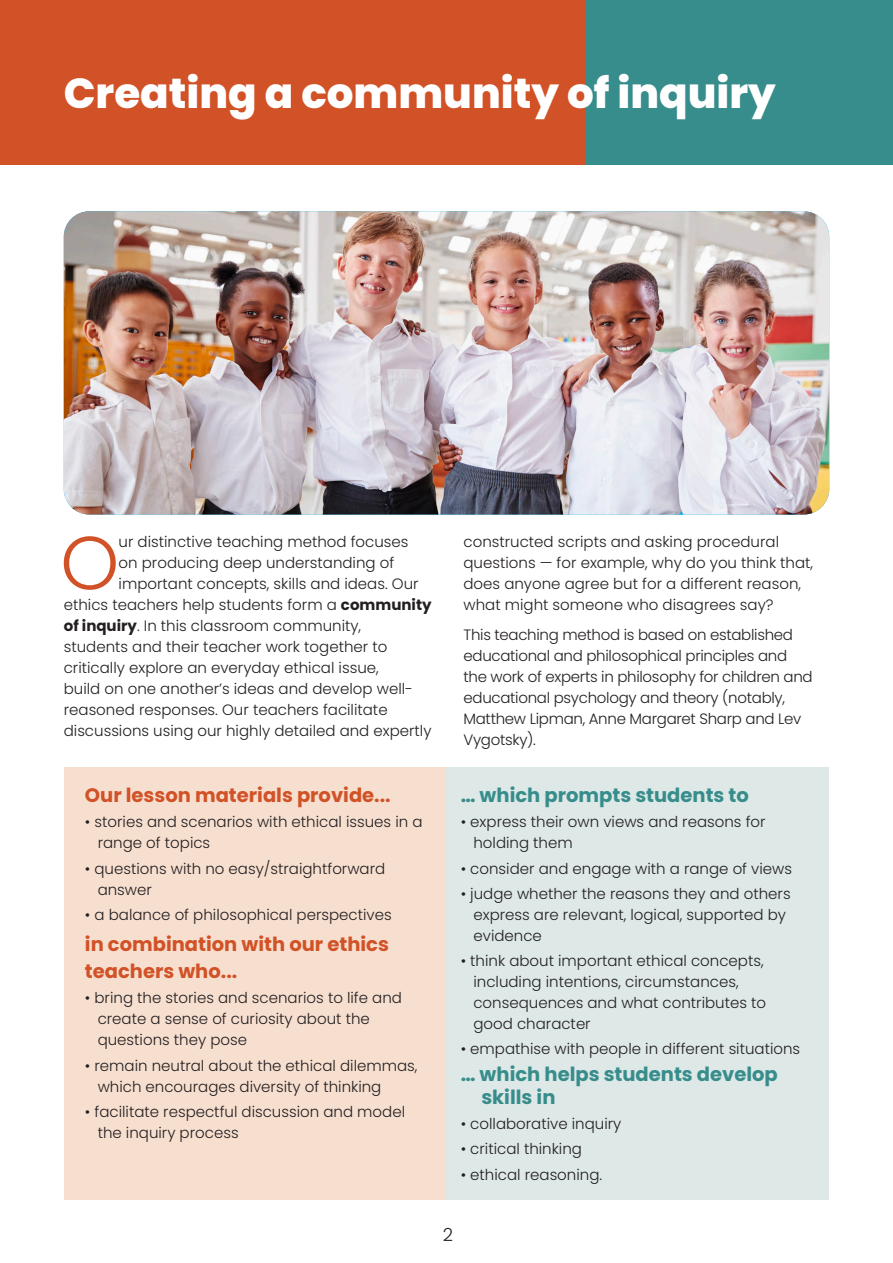
<style>
.page{position:relative;width:893px;height:1263px;background:#fff}
.page>*{position:absolute;margin:0;border:0;box-sizing:border-box;transform-origin:0 0}
.t1{font:300 75.15px "Poppins";color:#d25227}
.t2{font:800 42px "Poppins";color:#fff}
.t3{font:700 19.5px/27px "Poppins";color:#d25227}
.t4{font:700 19.5px/22.5px "Poppins";color:#378d8b}
.t5{font:300 18px "Poppins";color:#231f20}
.t6{font:300 15px/21px "Poppins";color:#231f20}
.t7{font:300 15px/21px "Poppins";letter-spacing:-.02em;color:#231f20}
.s1{font-weight:700}
</style>
<div class="page">
<div style="left:64px;top:767px;width:382px;height:432px;background:#f7dfd0"></div>
<div style="left:446px;top:767px;width:383px;height:432px;background:#dde8e7"></div>
<div style="left:0;top:0;width:585px;height:164px;background:#d25227"></div>
<div style="left:585px;top:0;width:308px;height:164px;background:#378d8b"></div>
<img style="left:64px;top:211px;width:765px;height:303px">
<p class="t2" style="left:64px;top:69px;width:713px">Creating a community of inquiry</p>
<p class="t1" style="left:60px;top:519px;width:61px">O</p>
<p class="t6" style="left:119px;top:532px;width:291px">ur distinctive teaching method focuses</p>
<p class="t6" style="left:119px;top:553px;width:277px">on producing deep understanding of</p>
<p class="t6" style="left:119px;top:574px;width:302px">important concepts, skills and ideas. Our</p>
<p class="t6" style="left:64px;top:595px;width:369px">ethics teachers help students form a <span class="s1">community</span></p>
<p class="t6" style="left:64px;top:616px;width:299px"><span class="s1">of inquiry</span>. In this classroom community,</p>
<p class="t6" style="left:64px;top:637px;width:325px">students and their teacher work together to</p>
<p class="t6" style="left:64px;top:658px;width:316px">critically explore an everyday ethical issue,</p>
<p class="t6" style="left:64px;top:679px;width:351px">build on one another’s ideas and develop well-</p>
<p class="t6" style="left:64px;top:700px;width:325px">reasoned responses. Our teachers facilitate</p>
<p class="t6" style="left:64px;top:721px;width:369px">discussions using our highly detailed and expertly</p>
<p class="t3" style="left:85px;top:782px;width:307px">Our lesson materials provide...</p>
<p class="t6" style="left:98px;top:812px;width:326px;text-indent:-13px">• stories and scenarios with ethical issues in a range of topics</p>
<p class="t6" style="left:98px;top:858px;width:289px;text-indent:-13px">• questions with no easy/straightforward answer</p>
<p class="t6" style="left:85px;top:904px;width:308px">• a balance of philosophical perspectives</p>
<p class="t3" style="left:85px;top:931px;width:306px">in combination with our ethics teachers who...</p>
<p class="t6" style="left:98px;top:988px;width:306px;text-indent:-13px">• bring the stories and scenarios to life and create a sense of curiosity about the questions they pose</p>
<p class="t6" style="left:98px;top:1055px;width:321px;text-indent:-13px">• remain neutral about the ethical dilemmas, which encourages diversity of thinking</p>
<p class="t6" style="left:98px;top:1101px;width:309px;text-indent:-13px">• facilitate respectful discussion and model the inquiry process</p>
<p class="t6" style="left:463px;top:532px;width:351px">constructed scripts and asking procedural questions — for example, why do you think that, does anyone agree but for a different reason, what might someone who disagrees say?</p>
<p class="t7" style="left:463px;top:624px;width:351px">This teaching method is based on established educational and philosophical principles and the work of experts in philosophy for children and educational psychology and theory (notably, Matthew Lipman, Anne Margaret Sharp and Lev Vygotsky).</p>
<p class="t4" style="left:461px;top:784px;width:290px">… which prompts students to</p>
<p class="t6" style="left:473px;top:812px;width:294px;text-indent:-13px">• express their own views and reasons for holding them</p>
<p class="t6" style="left:461px;top:858px;width:333px">• consider and engage with a range of views</p>
<p class="t6" style="left:473px;top:883px;width:319px;text-indent:-13px">• judge whether the reasons they and others express are relevant, logical, supported by evidence</p>
<p class="t6" style="left:473px;top:950px;width:294px;text-indent:-13px">• think about important ethical concepts, including intentions, circumstances, consequences and what contributes to good character</p>
<p class="t6" style="left:461px;top:1039px;width:341px">• empathise with people in different situations</p>
<p class="t4" style="left:481px;top:1063px;width:298px;text-indent:-21px">… which helps students develop skills in</p>
<p class="t6" style="left:461px;top:1113px;width:162px">• collaborative inquiry</p>
<p class="t6" style="left:461px;top:1138px;width:123px">• critical thinking</p>
<p class="t6" style="left:461px;top:1164px;width:143px">• ethical reasoning.</p>
<p class="t5" style="left:443px;top:1224px;width:12px">2</p>
</div>
